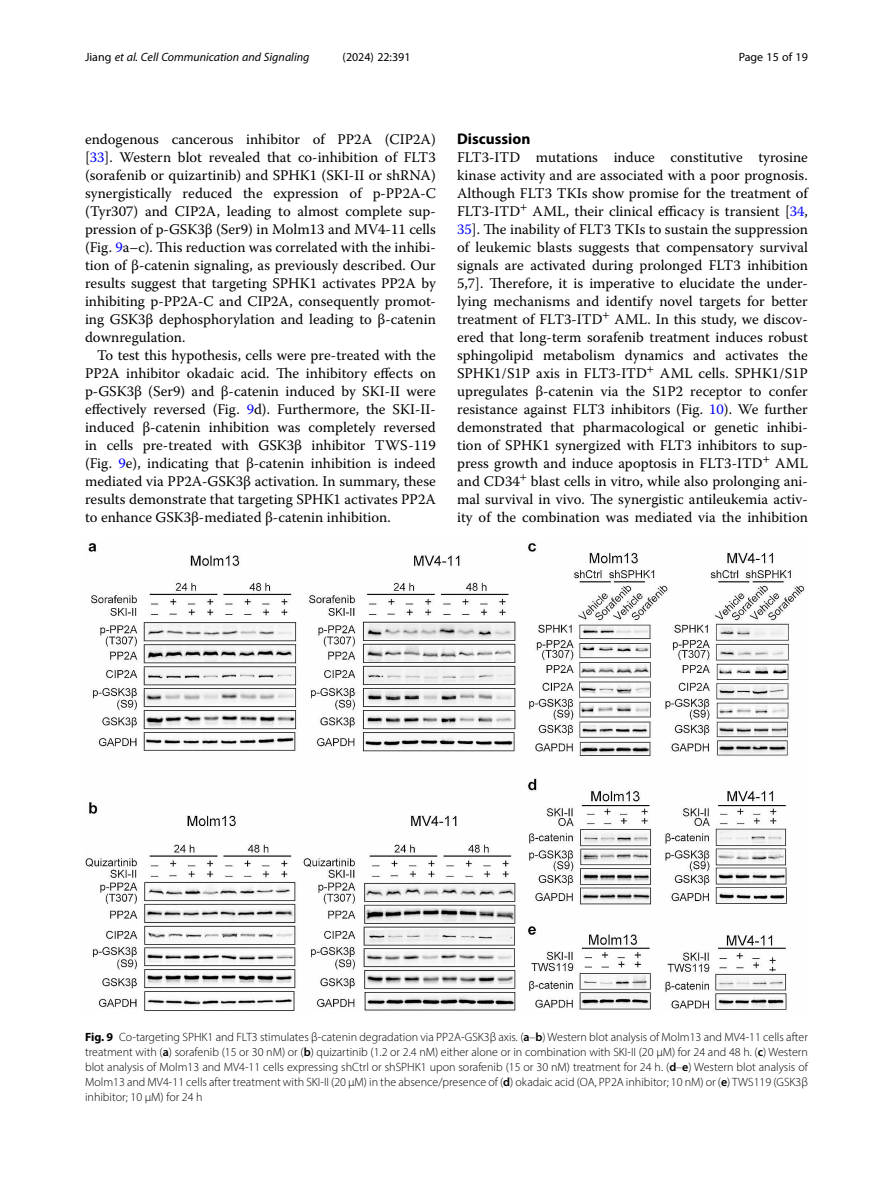
<style>
.page{position:relative;width:893px;height:1191px;background:#fff}
.page>*{position:absolute;margin:0;border:0;box-sizing:border-box;transform-origin:0 0}
.Head_1{font:700 15.45px "Myriad Pro";color:#000}
.Body_Text_Indent{font:14.7px/18px "Warnock Pro";color:#000;text-align:justify}
.Body_Text{font:14.7px/18px "Warnock Pro";color:#000;text-align:justify}
.Figure_Caption{font:300 12px/15px "Myriad Pro";color:#000;text-align:justify}
.t1{font:italic 12px "Myriad Pro";color:#000}
.t2{font:12px "Myriad Pro";color:#000}
.s1{font-style:normal}
.s2{color:#00f}
.s3{font-weight:700}
.s4{font-weight:600}
</style>
<div class="page">
<img style="left:85px;top:543px;width:720px;height:468px">
<p class="t1" style="left:85px;top:50px;width:226px"><span class="s1">Jiang</span> et al. Cell Communication and Signaling</p>
<p class="t2" style="left:343px;top:50px;width:70px">(2024) 22:391</p>
<p class="t2" style="left:739px;top:50px;width:71px">Page 15 of 19</p>
<p class="Body_Text_Indent" style="left:85px;top:130px;width:352px">endogenous cancerous inhibitor of PP2A (CIP2A) [<span class="s2">33</span>]. Western blot revealed that co-inhibition of FLT3 (sorafenib or quizartinib) and SPHK1 (SKI-II or shRNA) synergistically reduced the expression of p-PP2A-C (Tyr307) and CIP2A, leading to almost complete sup&shy;pression of p-GSK3β (Ser9) in Molm13 and MV4-11 cells (Fig. <span class="s2">9</span>a–c). This reduction was correlated with the inhibi&shy;tion of β-catenin signaling, as previously described. Our results suggest that targeting SPHK1 activates PP2A by inhibiting p-PP2A-C and CIP2A, consequently promot&shy;ing GSK3β dephosphorylation and leading to β-catenin downregulation.</p>
<p class="Body_Text_Indent" style="left:85px;top:346px;width:352px;text-indent:12px">To test this hypothesis, cells were pre-treated with the PP2A inhibitor okadaic acid. The inhibitory effects on p-GSK3β (Ser9) and β-catenin induced by SKI-II were effectively reversed (Fig. <span class="s2">9</span>d). Furthermore, the SKI-II&shy;induced β-catenin inhibition was completely reversed in cells pre-treated with GSK3β inhibitor TWS-119 (Fig. <span class="s2">9</span>e), indicating that β-catenin inhibition is indeed mediated via PP2A-GSK3β activation. In summary, these results demonstrate that targeting SPHK1 activates PP2A to enhance GSK3β-mediated β-catenin inhibition.</p>
<p class="Head_1" style="left:457px;top:129px;width:75px">Discussion</p>
<p class="Body_Text" style="left:457px;top:148px;width:352px">FLT3-ITD mutations induce constitutive tyrosine kinase activity and are associated with a poor prognosis.<br>Although FLT3 TKIs show promise for the treatment of FLT3-ITD<sup>+</sup> AML, their clinical efficacy is transient [<span class="s2">34</span>, <span class="s2">35</span>]. The inability of FLT3 TKIs to sustain the suppression of leukemic blasts suggests that compensatory survival signals are activated during prolonged FLT3 inhibition 5,7]. Therefore, it is imperative to elucidate the under&shy;lying mechanisms and identify novel targets for better treatment of FLT3-ITD<sup>+</sup> AML. In this study, we discov&shy;ered that long-term sorafenib treatment induces robust sphingolipid metabolism dynamics and activates the SPHK1/S1P axis in FLT3-ITD<sup>+</sup> AML cells. SPHK1/S1P upregulates β-catenin via the S1P2 receptor to confer resistance against FLT3 inhibitors (Fig. <span class="s2">10</span>). We further demonstrated that pharmacological or genetic inhibi&shy;tion of SPHK1 synergized with FLT3 inhibitors to sup&shy;press growth and induce apoptosis in FLT3-ITD<sup>+</sup> AML and CD34<sup>+</sup> blast cells in vitro, while also prolonging ani&shy;mal survival in vivo. The synergistic antileukemia activ&shy;ity of the combination was mediated via the inhibition</p>
<p class="Figure_Caption" style="left:85px;top:1029px;width:724px"><span class="s3">Fig. 9</span> Co-targeting SPHK1 and FLT3 stimulates β-catenin degradation via PP2A-GSK3β axis. (<span class="s4">a</span>–<span class="s4">b</span>) Western blot analysis of Molm13 and MV4-11 cells after treatment with (<span class="s4">a</span>) sorafenib (15 or 30 nM) or (<span class="s4">b</span>) quizartinib (1.2 or 2.4 nM) either alone or in combination with SKI-II (20 µM) for 24 and 48 h. (<span class="s4">c</span>) Western blot analysis of Molm13 and MV4-11 cells expressing shCtrl or shSPHK1 upon sorafenib (15 or 30 nM) treatment for 24 h. (<span class="s4">d</span>–<span class="s4">e</span>) Western blot analysis of Molm13 and MV4-11 cells after treatment with SKI-II (20 µM) in the absence/presence of (<span class="s4">d</span>) okadaic acid (OA, PP2A inhibitor; 10 nM) or (<span class="s4">e</span>) TWS119 (GSK3β inhibitor; 10 µM) for 24 h</p>
</div>
